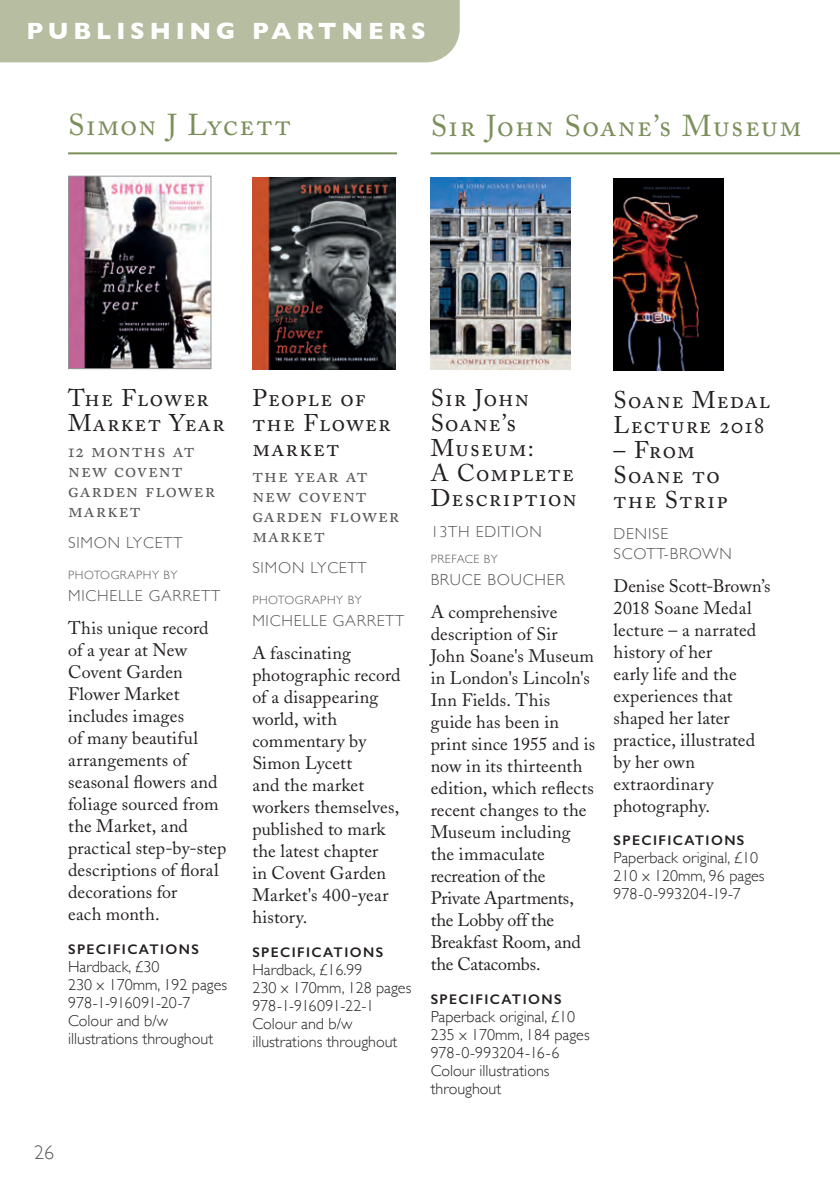
<style>
.page{position:relative;width:840px;height:1191px;background:#fff}
.page>*{position:absolute;margin:0;border:0;box-sizing:border-box;transform-origin:0 0}
.t1{font:30px "Adobe Caslon Regular SC";letter-spacing:.05em;color:#7a8f5a}
.List_Paragraph{font:24px/25px "Adobe Caslon Regular SC";letter-spacing:.05em;color:#231f20}
.t2{font:700 24px "Gill Sans";letter-spacing:.2em;color:#fff}
.t3{font:20px/20px "Adobe Caslon Regular SC";letter-spacing:.05em;color:#57585a}
.t4{font:300 20px "Gill Sans";color:#57585a}
.List_Paragraph-2{font:18px/22px "Adobe Caslon";letter-spacing:.01em;color:#231f20}
.t5{font:300 16px/18px "Gill Sans";color:#231f20}
.List_Paragraph-3{font:300 16px "Gill Sans";letter-spacing:.05em;color:#57585a}
.t6{font:600 14px "Gill Sans";letter-spacing:.1em;color:#231f20}
.List_Paragraph-4{font:300 12px "Gill Sans";letter-spacing:.05em;color:#57585a}
</style>
<div class="page">
<div style="left:0;top:0;width:459px;height:62px;background:#b6bda0"></div>
<hr style="left:430px;top:152px;width:409px;height:2px;background:#7a8f5a">
<img style="left:430px;top:177px;width:140px;height:193px">
<img style="left:613px;top:178px;width:109px;height:193px">
<hr style="left:68px;top:152px;width:329px;height:2px;background:#7a8f5a">
<img style="left:70px;top:178px;width:139px;height:189px">
<div style="left:68px;top:176px;width:143px;height:193px;border:1px solid #939598"></div>
<img style="left:253px;top:177px;width:142px;height:193px">
<p class="t2" style="left:26px;top:12px;width:401px">PUBLISHING PARTNERS</p>
<p class="t1" style="left:68px;top:107px;width:224px">Simon J Lycett</p>
<p class="t1" style="left:430px;top:108px;width:372px">Sir John Soane’s Museum</p>
<p class="List_Paragraph" style="left:68px;top:386px;width:158px">The Flower<br>Market Year</p>
<p class="t3" style="left:68px;top:440px;width:148px">12 months at new covent garden flower market</p>
<p class="List_Paragraph-3" style="left:68px;top:530px;width:116px">SIMON LYCETT</p>
<p class="List_Paragraph-4" style="left:68px;top:565px;width:111px">PHOTOGRAPHY BY</p>
<p class="List_Paragraph-3" style="left:68px;top:583px;width:153px">MICHELLE GARRETT</p>
<p class="List_Paragraph-2" style="left:68px;top:617px;width:160px">This unique record of a year at New<br>Covent Garden<br>Flower Market includes images<br>of many beautiful arrangements of seasonal flowers and foliage sourced from the Market, and practical step-by-step descriptions of floral decorations for<br>each month.</p>
<p class="t6" style="left:68px;top:940px;width:132px">SPECIFICATIONS</p>
<p class="t5" style="left:68px;top:956px;width:93px">Hardback, £30</p>
<p class="t5" style="left:68px;top:974px;width:160px">230 x 170mm, 192 pages</p>
<p class="t5" style="left:68px;top:992px;width:124px">978-1-916091-20-7</p>
<p class="t5" style="left:68px;top:1010px;width:146px">Colour and b/w illustrations throughout</p>
<p class="t4" style="left:34px;top:1137px;width:21px">26</p>
<p class="List_Paragraph" style="left:252px;top:386px;width:140px">People of the Flower market</p>
<p class="t3" style="left:252px;top:465px;width:148px">the year at new covent garden flower market</p>
<p class="List_Paragraph-3" style="left:252px;top:555px;width:116px">SIMON LYCETT</p>
<p class="List_Paragraph-4" style="left:252px;top:590px;width:111px">PHOTOGRAPHY BY</p>
<p class="List_Paragraph-3" style="left:252px;top:608px;width:153px">MICHELLE GARRETT</p>
<p class="List_Paragraph-2" style="left:252px;top:642px;width:150px">A fascinating photographic record of a disappearing world, with commentary by<br>Simon Lycett<br>and the market workers themselves, published to mark the latest chapter<br>in Covent Garden<br>Market's 400-year history.</p>
<p class="t6" style="left:252px;top:943px;width:132px">SPECIFICATIONS</p>
<p class="t5" style="left:252px;top:959px;width:111px">Hardback, £16.99</p>
<p class="t5" style="left:252px;top:977px;width:160px">230 x 170mm, 128 pages</p>
<p class="t5" style="left:252px;top:995px;width:123px">978-1-916091-22-1</p>
<p class="t5" style="left:252px;top:1013px;width:146px">Colour and b/w illustrations throughout</p>
<p class="List_Paragraph" style="left:430px;top:386px;width:147px">Sir John<br>Soane’s<br>Museum:<br>A Complete<br>Description</p>
<p class="List_Paragraph-3" style="left:430px;top:519px;width:112px">13TH EDITION</p>
<p class="List_Paragraph-4" style="left:430px;top:549px;width:69px">PREFACE BY</p>
<p class="List_Paragraph-3" style="left:430px;top:567px;width:135px">BRUCE BOUCHER</p>
<p class="List_Paragraph-2" style="left:430px;top:601px;width:166px">A comprehensive description of Sir<br>John Soane's Museum in London's Lincoln's<br>Inn Fields. This guide has been in print since 1955 and is now in its thirteenth edition, which reflects recent changes to the<br>Museum including the immaculate recreation of the<br>Private Apartments, the Lobby off the<br>Breakfast Room, and the Catacombs.</p>
<p class="t6" style="left:430px;top:990px;width:132px">SPECIFICATIONS</p>
<p class="t5" style="left:430px;top:1006px;width:146px">Paperback original, £10</p>
<p class="t5" style="left:430px;top:1024px;width:160px">235 x 170mm, 184 pages</p>
<p class="t5" style="left:430px;top:1042px;width:130px">978-0-993204-16-6</p>
<p class="t5" style="left:430px;top:1060px;width:120px">Colour illustrations throughout</p>
<p class="List_Paragraph" style="left:613px;top:387px;width:158px">Soane Medal<br>Lecture 2018</p>
<p class="List_Paragraph" style="left:613px;top:437px;width:116px">– From<br>Soane to the Strip</p>
<p class="List_Paragraph-3" style="left:613px;top:521px;width:56px">DENISE</p>
<p class="List_Paragraph-3" style="left:613px;top:541px;width:120px">SCOTT-BROWN</p>
<p class="List_Paragraph-2" style="left:613px;top:575px;width:158px">Denise Scott-Brown’s<br>2018 Soane Medal lecture – a narrated history of her<br>early life and the experiences that shaped her later practice, illustrated by her own extraordinary photography.</p>
<p class="t6" style="left:613px;top:832px;width:132px">SPECIFICATIONS</p>
<p class="t5" style="left:613px;top:848px;width:146px">Paperback original, £10</p>
<p class="t5" style="left:613px;top:866px;width:152px">210 x 120mm, 96 pages</p>
<p class="t5" style="left:613px;top:884px;width:129px">978-0-993204-19-7</p>
</div>
